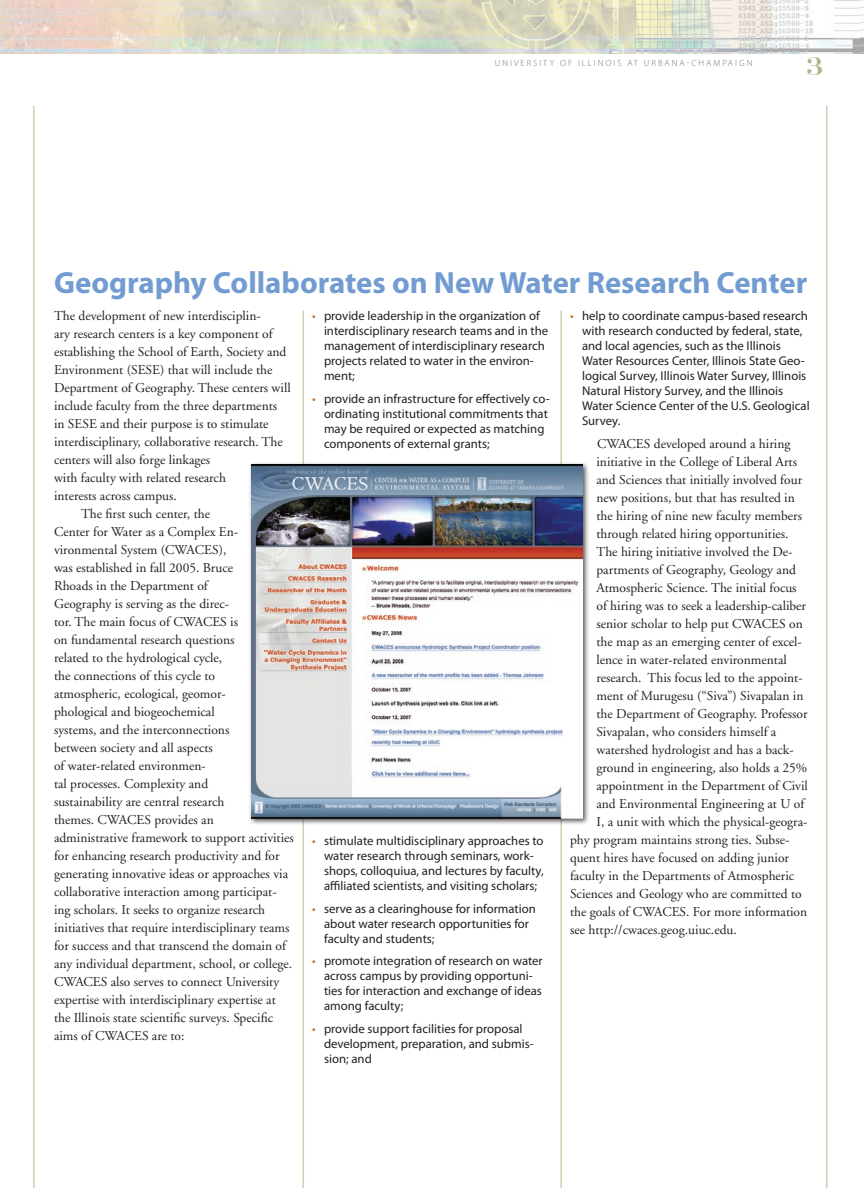
<style>
.page{position:relative;width:864px;height:1188px;background:#fff}
.page>*{position:absolute;margin:0;border:0;box-sizing:border-box;transform-origin:0 0}
.t1{font:700 30.75px "Myriad Pro";color:#729cd1}
.t2{font:13.5px "Adobe Garamond";color:#231f20}
.t3{font:12.75px/15px "Myriad Pro";color:#231f20}
.t4{font:12.75px "Myriad Pro";color:#ca6c17}
.t5{font:300 9px "Myriad Pro";letter-spacing:.22em;color:#76787b}
</style>
<div class="page">
<hr style="left:560px;top:310px;width:2px;height:878px;background:#ced0b4">
<hr style="left:303px;top:310px;width:1px;height:878px;background:#ced0b4">
<hr style="left:33px;top:106px;width:2px;height:1082px;background:#ced0b4">
<hr style="left:826px;top:106px;width:1px;height:1082px;background:#ced0b4">
<img style="left:0;top:0;width:864px;height:54px">
<div style="left:248px;top:461px;width:342px;height:366px;background:#231f20;opacity:.75"></div>
<img style="left:252px;top:464px;width:330px;height:355px">
<p class="t5" style="left:495px;top:58px;width:259px">UNIVERSITY OF I LLINOIS AT URBANA-CHAMPAIGN</p>
<h1 class="t1" style="left:54px;top:263px;width:755px">Geography Collaborates on New Water Research Center</h1>
<p class="t2" style="left:54px;top:309px;width:208px">The development of new interdisciplin-</p>
<p class="t2" style="left:54px;top:327px;width:220px">ary research centers is a key component of</p>
<p class="t2" style="left:54px;top:345px;width:234px">establishing the School of Earth, Society and</p>
<p class="t2" style="left:54px;top:363px;width:220px">Environment (SESE) that will include the</p>
<p class="t2" style="left:54px;top:381px;width:238px">Department of Geography. These centers will</p>
<p class="t2" style="left:54px;top:399px;width:225px">include faculty from the three departments</p>
<p class="t2" style="left:54px;top:417px;width:216px">in SESE and their purpose is to stimulate</p>
<p class="t2" style="left:54px;top:435px;width:230px">interdisciplinary, collaborative research. The</p>
<p class="t2" style="left:54px;top:453px;width:158px">centers will also forge linkages</p>
<p class="t2" style="left:54px;top:471px;width:173px">with faculty with related research</p>
<p class="t2" style="left:54px;top:489px;width:124px">interests across campus.</p>
<p class="t2" style="left:81px;top:507px;width:131px">The first such center, the</p>
<p class="t2" style="left:54px;top:525px;width:186px">Center for Water as a Complex En-</p>
<p class="t2" style="left:54px;top:543px;width:174px">vironmental System (CWACES),</p>
<p class="t2" style="left:54px;top:561px;width:181px">was established in fall 2005. Bruce</p>
<p class="t2" style="left:54px;top:579px;width:155px">Rhoads in the Department of</p>
<p class="t2" style="left:54px;top:597px;width:177px">Geography is serving as the direc-</p>
<p class="t2" style="left:54px;top:615px;width:186px">tor. The main focus of CWACES is</p>
<p class="t2" style="left:54px;top:633px;width:182px">on fundamental research questions</p>
<p class="t2" style="left:54px;top:651px;width:170px">related to the hydrological cycle,</p>
<p class="t2" style="left:54px;top:669px;width:163px">the connections of this cycle to</p>
<p class="t2" style="left:54px;top:687px;width:173px">atmospheric, ecological, geomor-</p>
<p class="t2" style="left:54px;top:705px;width:162px">phological and biogeochemical</p>
<p class="t2" style="left:54px;top:723px;width:177px">systems, and the interconnections</p>
<p class="t2" style="left:54px;top:741px;width:160px">between society and all aspects</p>
<p class="t2" style="left:54px;top:759px;width:153px">of water-related environmen-</p>
<p class="t2" style="left:54px;top:777px;width:156px">tal processes. Complexity and</p>
<p class="t2" style="left:54px;top:795px;width:172px">sustainability are central research</p>
<p class="t2" style="left:54px;top:813px;width:161px">themes. CWACES provides an</p>
<p class="t2" style="left:54px;top:831px;width:241px">administrative framework to support activities</p>
<p class="t2" style="left:54px;top:849px;width:227px">for enhancing research productivity and for</p>
<p class="t2" style="left:54px;top:867px;width:236px">generating innovative ideas or approaches via</p>
<p class="t2" style="left:54px;top:885px;width:224px">collaborative interaction among participat-</p>
<p class="t2" style="left:54px;top:903px;width:213px">ing scholars. It seeks to organize research</p>
<p class="t2" style="left:54px;top:921px;width:237px">initiatives that require interdisciplinary teams</p>
<p class="t2" style="left:54px;top:939px;width:234px">for success and that transcend the domain of</p>
<p class="t2" style="left:54px;top:957px;width:240px">any individual department, school, or college.</p>
<p class="t2" style="left:54px;top:975px;width:227px">CWACES also serves to connect University</p>
<p class="t2" style="left:54px;top:993px;width:223px">expertise with interdisciplinary expertise at</p>
<p class="t2" style="left:54px;top:1011px;width:221px">the Illinois state scientific surveys. Specific</p>
<p class="t2" style="left:54px;top:1029px;width:132px">aims of CWACES are to:</p>
<p class="t4" style="left:312px;top:308px;width:5px">•</p>
<p class="t4" style="left:312px;top:390px;width:5px">•</p>
<p class="t3" style="left:324px;top:308px;width:226px">provide leadership in the organization of interdisciplinary research teams and in the management of interdisciplinary research projects related to water in the environ&shy;ment;</p>
<p class="t3" style="left:324px;top:391px;width:227px">provide an infrastructure for effectively co&shy;ordinating institutional commitments that may be required or expected as matching components of external grants;</p>
<p class="t4" style="left:312px;top:833px;width:5px">•</p>
<p class="t4" style="left:312px;top:900px;width:5px">•</p>
<p class="t4" style="left:312px;top:953px;width:5px">•</p>
<p class="t4" style="left:312px;top:1020px;width:5px">•</p>
<p class="t3" style="left:324px;top:833px;width:221px">stimulate multidisciplinary approaches to water research through seminars, work&shy;shops, colloquiua, and lectures by faculty, affiliated scientists, and visiting scholars;</p>
<p class="t3" style="left:324px;top:901px;width:213px">serve as a clearinghouse for information about water research opportunities for faculty and students;</p>
<p class="t3" style="left:324px;top:953px;width:220px">promote integration of research on water across campus by providing opportuni&shy;ties for interaction and exchange of ideas among faculty;</p>
<p class="t3" style="left:324px;top:1021px;width:211px">provide support facilities for proposal development, preparation, and submis&shy;sion; and</p>
<p class="t3" style="left:582px;top:308px;width:229px">help to coordinate campus-based research with research conducted by federal, state, and local agencies, such as the Illinois Water Resources Center, Illinois State Geo&shy;logical Survey, Illinois Water Survey, Illinois Natural History Survey, and the Illinois Water Science Center of the U.S. Geological Survey.</p>
<p class="t2" style="left:597px;top:436px;width:195px">CWACES developed around a hiring</p>
<p class="t2" style="left:596px;top:454px;width:202px">initiative in the College of Liberal Arts</p>
<p class="t2" style="left:596px;top:472px;width:207px">and Sciences that initially involved four</p>
<p class="t2" style="left:596px;top:490px;width:200px">new positions, but that has resulted in</p>
<p class="t2" style="left:596px;top:508px;width:207px">the hiring of nine new faculty members</p>
<p class="t2" style="left:596px;top:526px;width:194px">through related hiring opportunities.</p>
<p class="t2" style="left:596px;top:544px;width:198px">The hiring initiative involved the De-</p>
<p class="t2" style="left:596px;top:562px;width:201px">partments of Geography, Geology and</p>
<p class="t2" style="left:596px;top:580px;width:202px">Atmospheric Science. The initial focus</p>
<p class="t2" style="left:596px;top:598px;width:211px">of hiring was to seek a leadership-caliber</p>
<p class="t2" style="left:596px;top:616px;width:208px">senior scholar to help put CWACES on</p>
<p class="t2" style="left:596px;top:634px;width:207px">the map as an emerging center of excel-</p>
<p class="t2" style="left:596px;top:652px;width:192px">lence in water-related environmental</p>
<p class="t2" style="left:596px;top:670px;width:208px">research. This focus led to the appoint-</p>
<p class="t2" style="left:596px;top:688px;width:208px">ment of Murugesu (“Siva”) Sivapalan in</p>
<p class="t2" style="left:596px;top:706px;width:213px">the Department of Geography. Professor</p>
<p class="t2" style="left:596px;top:724px;width:181px">Sivapalan, who considers himself a</p>
<p class="t2" style="left:596px;top:742px;width:199px">watershed hydrologist and has a back-</p>
<p class="t2" style="left:596px;top:760px;width:212px">ground in engineering, also holds a 25%</p>
<p class="t2" style="left:596px;top:778px;width:213px">appointment in the Department of Civil</p>
<p class="t2" style="left:596px;top:796px;width:209px">and Environmental Engineering at U of</p>
<p class="t2" style="left:596px;top:814px;width:213px">I, a unit with which the physical-geogra-</p>
<p class="t2" style="left:570px;top:832px;width:221px">phy program maintains strong ties. Subse-</p>
<p class="t2" style="left:570px;top:850px;width:221px">quent hires have focused on adding junior</p>
<p class="t2" style="left:570px;top:868px;width:226px">faculty in the Departments of Atmospheric</p>
<p class="t2" style="left:570px;top:886px;width:233px">Sciences and Geology who are committed to</p>
<p class="t2" style="left:570px;top:904px;width:239px">the goals of CWACES. For more information</p>
<p class="t2" style="left:570px;top:922px;width:168px">see http://cwaces.geog.uiuc.edu.</p>
<p class="t4" style="left:570px;top:308px;width:5px">•</p>
</div>
